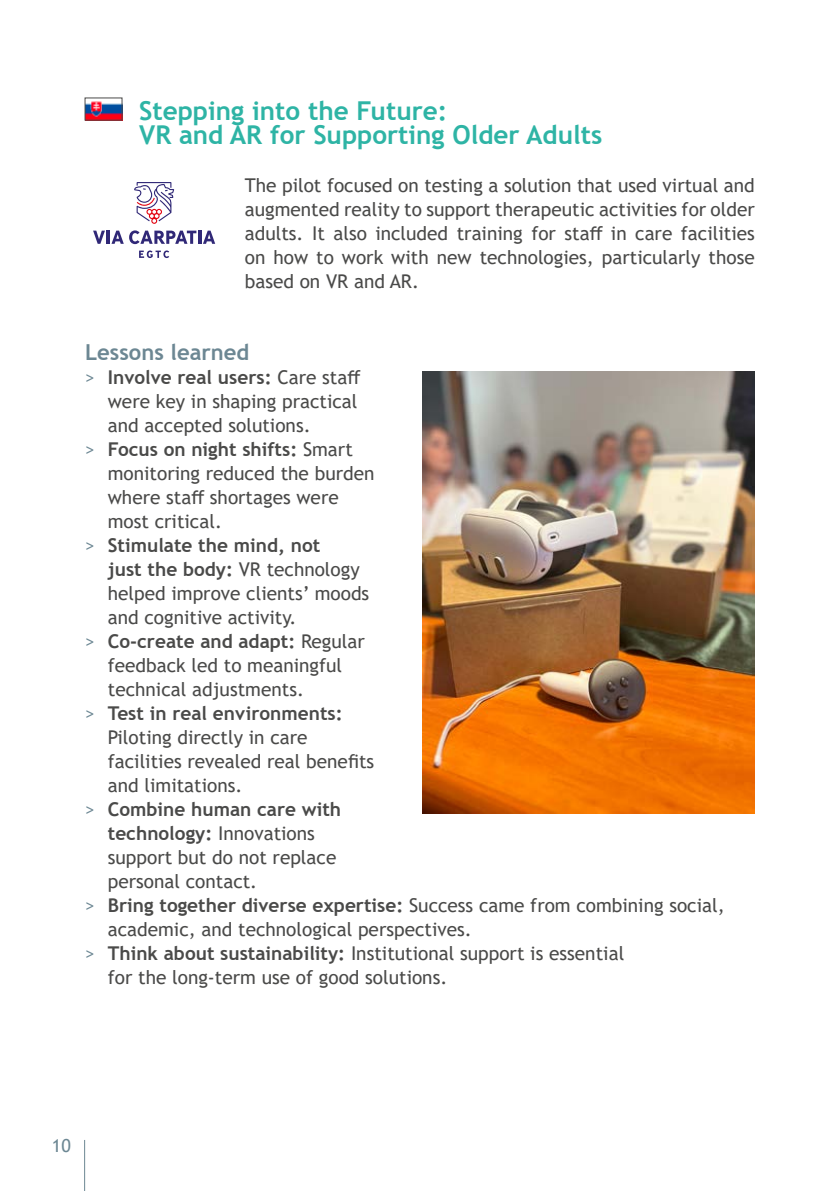
<style>
.page{position:relative;width:840px;height:1191px;background:#fff}
.page>*{position:absolute;margin:0;border:0;box-sizing:border-box;transform-origin:0 0}
.t1{font:700 26px/24px "Trebuchet MS";color:#2eb4a5}
.t2{font:700 22px "Trebuchet MS";color:#6c8793}
.t3{font:19px/24px "Trebuchet MS";color:#4a4a49;text-align:justify}
.t4{font:700 19px "Trebuchet MS";color:#4a4a49}
.t5{font:18px "Trebuchet MS";color:#6c8793}
.s1{font-weight:400;color:#6c8793}
.s2{font-weight:400}
.s3{color:#6c8793}
.s4{font-weight:700}
</style>
<div class="page">
<img style="left:87px;top:101px;width:33px;height:17px">
<svg style="left:134px;top:182px;width:40px;height:42px"></svg>
<svg style="left:93px;top:230px;width:122px;height:14px"></svg>
<svg style="left:139px;top:250px;width:30px;height:8px"></svg>
<img style="left:422px;top:371px;width:332px;height:443px">
<hr style="left:84px;top:1140px;width:1px;height:51px;background:#6c8793">
<h1 class="t1" style="left:139px;top:99px;width:464px">Stepping into the Future:<br>VR and AR for Supporting Older Adults</h1>
<p class="t3" style="left:245px;top:173px;width:511px">The pilot focused on testing a solution that used virtual and augmented reality to support therapeutic activities for older adults. It also included training for staff in care facilities on how to work with new technologies, particularly those based on VR and AR.</p>
<p class="t2" style="left:85px;top:338px;width:165px">Lessons learned</p>
<p class="t4" style="left:85px;top:365px;width:277px"><span class="s1">&gt;</span> Involve real users: <span class="s2">Care staff</span></p>
<p class="t3" style="left:108px;top:389px;width:251px">were key in shaping practical</p>
<p class="t3" style="left:108px;top:413px;width:204px">and accepted solutions.</p>
<p class="t4" style="left:85px;top:437px;width:269px"><span class="s1">&gt;</span> Focus on night shifts: <span class="s2">Smart</span></p>
<p class="t3" style="left:108px;top:461px;width:268px">monitoring reduced the burden</p>
<p class="t3" style="left:108px;top:485px;width:232px">where staff shortages were</p>
<p class="t3" style="left:108px;top:509px;width:116px">most critical.</p>
<p class="t4" style="left:85px;top:533px;width:236px"><span class="s1">&gt;</span> Stimulate the mind, not</p>
<p class="t4" style="left:108px;top:557px;width:253px">just the body: <span class="s2">VR technology</span></p>
<p class="t3" style="left:108px;top:581px;width:263px">helped improve clients’ moods</p>
<p class="t3" style="left:108px;top:605px;width:190px">and cognitive activity.</p>
<p class="t4" style="left:85px;top:629px;width:281px"><span class="s1">&gt;</span> Co-create and adapt: <span class="s2">Regular</span></p>
<p class="t3" style="left:108px;top:653px;width:236px">feedback led to meaningful</p>
<p class="t3" style="left:108px;top:677px;width:197px">technical adjustments.</p>
<p class="t4" style="left:85px;top:701px;width:259px"><span class="s1">&gt;</span> Test in real environments:</p>
<p class="t3" style="left:108px;top:725px;width:201px">Piloting directly in care</p>
<p class="t3" style="left:108px;top:749px;width:268px">facilities revealed real benefits</p>
<p class="t3" style="left:108px;top:773px;width:136px">and limitations.</p>
<p class="t4" style="left:85px;top:797px;width:257px"><span class="s1">&gt;</span> Combine human care with</p>
<p class="t4" style="left:108px;top:821px;width:208px">technology: <span class="s2">Innovations</span></p>
<p class="t3" style="left:108px;top:845px;width:230px">support but do not replace</p>
<p class="t3" style="left:108px;top:869px;width:151px">personal contact.</p>
<p class="t3" style="left:85px;top:893px;width:640px"><span class="s3">&gt;</span> <span class="s4">Bring together diverse expertise:</span> Success came from combining social,</p>
<p class="t3" style="left:108px;top:917px;width:365px">academic, and technological perspectives.</p>
<p class="t3" style="left:85px;top:941px;width:540px"><span class="s3">&gt;</span> <span class="s4">Think about sustainability:</span> Institutional support is essential</p>
<p class="t3" style="left:108px;top:965px;width:341px">for the long-term use of good solutions.</p>
<p class="t5" style="left:52px;top:1134px;width:20px">10</p>
</div>
